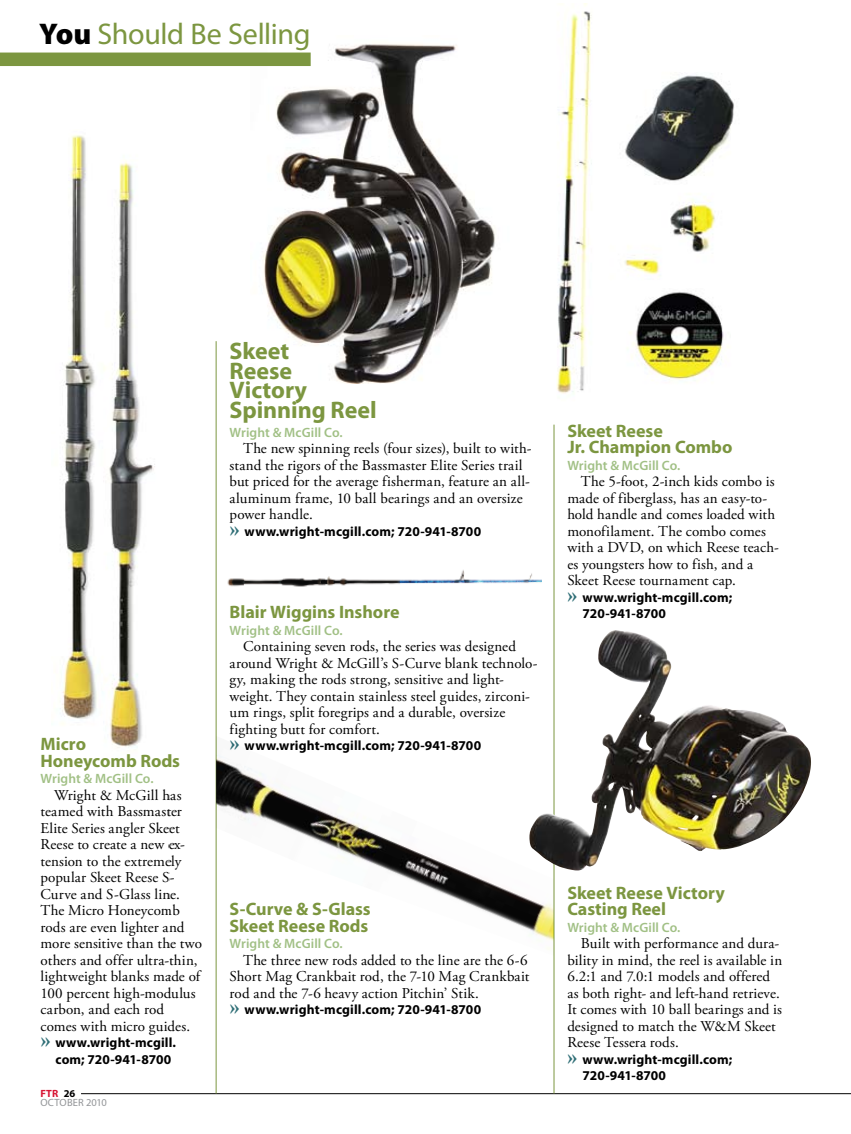
<style>
.page{position:relative;width:851px;height:1134px;background:#fff}
.page>*{position:absolute;margin:0;border:0;box-sizing:border-box;transform-origin:0 0}
.t1{font:30px "Myriad Pro";letter-spacing:-.01em;color:#7c9640}
.t2{font:700 24px/19.5px "Myriad Pro";letter-spacing:-.005em;color:#7c9640}
.t3{font:700 18px/16.5px "Myriad Pro";color:#7c9640}
.t4{font:15px/16.5px "Adobe Garamond Pro";letter-spacing:.01em;color:#000}
.t5{font:700 13.5px/16.5px "Myriad Pro";letter-spacing:.01em;color:#000}
.t6{font:600 13.5px "Myriad Pro";letter-spacing:.005em;color:#a1c085}
.t7{font:10.5px/9px "Myriad Pro";letter-spacing:.005em;color:#939598}
.s1{font-weight:900;color:#000}
.s2{font-family:"Adobe Garamond Pro";font-size:24px;color:#2e6e76}
.s3{font-weight:700;color:#d71635}
.s4{font-weight:700;color:#000}
</style>
<div class="page">
<hr style="left:81px;top:1093px;width:769px;height:1px;background:#000">
<hr style="left:216px;top:341px;width:1px;height:752px;background:#7c9640">
<hr style="left:553px;top:425px;width:1px;height:668px;background:#7c9640">
<img style="left:62px;top:135px;width:93px;height:613px">
<img style="left:250px;top:44px;width:245px;height:339px">
<img style="left:556px;top:4px;width:178px;height:390px">
<img style="left:227px;top:570px;width:314px;height:17px">
<div style="left:0;top:53px;width:310px;height:13px;background:#7c9640"></div>
<img style="left:216px;top:736px;width:338px;height:220px">
<img style="left:529px;top:633px;width:282px;height:238px">
<h1 class="t1" style="left:39px;top:16px;width:273px"><span class="s1">You</span> Should Be Selling</h1>
<p class="t3" style="left:40px;top:735px;width:141px">Micro<br>Honeycomb Rods</p>
<p class="t6" style="left:40px;top:770px;width:113px">Wright &amp; McGill Co.</p>
<p class="t4" style="left:40px;top:787px;width:163px;text-indent:14px">Wright &amp; McGill has teamed with Bassmaster<br>Elite Series angler Skeet<br>Reese to create a new ex&shy;tension to the extremely popular Skeet Reese S-<br>Curve and S-Glass line.<br>The Micro Honeycomb rods are even lighter and more sensitive than the two others and offer ultra-thin, lightweight blanks made of<br>100 percent high-modulus carbon, and each rod comes with micro guides.</p>
<p class="t5" style="left:56px;top:1034px;width:122px;text-indent:-15px"><span class="s2">»</span> www.wright-mcgill. com; 720-941-8700</p>
<p class="t7" style="left:40px;top:1089px;width:68px"><span class="s3">ftr</span> <span class="s4">26<br></span>October 2010</p>
<h2 class="t2" style="left:230px;top:341px;width:149px">Skeet<br>Reese<br>Victory<br>Spinning Reel</h2>
<p class="t6" style="left:230px;top:423px;width:113px">Wright &amp; McGill Co.</p>
<p class="t4" style="left:229px;top:441px;width:303px;text-indent:14px">The new spinning reels (four sizes), built to with&shy;stand the rigors of the Bassmaster Elite Series trail but priced for the average fisherman, feature an all&shy;aluminum frame, 10 ball bearings and an oversize power handle.</p>
<p class="t5" style="left:229px;top:522px;width:253px"><span class="s2">»</span> www.wright-mcgill.com; 720-941-8700</p>
<p class="t3" style="left:230px;top:603px;width:171px">Blair Wiggins Inshore</p>
<p class="t6" style="left:230px;top:621px;width:113px">Wright &amp; McGill Co.</p>
<p class="t4" style="left:230px;top:639px;width:309px;text-indent:14px">Containing seven rods, the series was designed around Wright &amp; McGill’s S-Curve blank technolo&shy;gy, making the rods strong, sensitive and light&shy;weight. They contain stainless steel guides, zirconi&shy;um rings, split foregrips and a durable, oversize fighting butt for comfort.</p>
<p class="t5" style="left:229px;top:737px;width:253px"><span class="s2">»</span> www.wright-mcgill.com; 720-941-8700</p>
<p class="t3" style="left:230px;top:900px;width:142px">S-Curve &amp; S-Glass<br>Skeet Reese Rods</p>
<p class="t6" style="left:230px;top:935px;width:113px">Wright &amp; McGill Co.</p>
<p class="t4" style="left:230px;top:952px;width:301px;text-align:justify;text-indent:14px">The three new rods added to the line are the 6-6<br>Short Mag Crankbait rod, the 7-10 Mag Crankbait rod and the 7-6 heavy action Pitchin’ Stik.</p>
<p class="t5" style="left:229px;top:1001px;width:253px"><span class="s2">»</span> www.wright-mcgill.com; 720-941-8700</p>
<p class="t3" style="left:567px;top:422px;width:167px">Skeet Reese<br>Jr. Champion Combo</p>
<p class="t6" style="left:567px;top:456px;width:113px">Wright &amp; McGill Co.</p>
<p class="t4" style="left:567px;top:474px;width:213px;text-indent:14px">The 5-foot, 2-inch kids combo is made of fiberglass, has an easy-to&shy;hold handle and comes loaded with monofilament. The combo comes with a DVD, on which Reese teach&shy;es youngsters how to fish, and a<br>Skeet Reese tournament cap.</p>
<p class="t5" style="left:582px;top:588px;width:151px;text-indent:-15px"><span class="s2">»</span> www.wright-mcgill.com;<br>720-941-8700</p>
<p class="t3" style="left:567px;top:884px;width:159px">Skeet Reese Victory<br>Casting Reel</p>
<p class="t6" style="left:567px;top:918px;width:113px">Wright &amp; McGill Co.</p>
<p class="t4" style="left:567px;top:936px;width:216px;text-indent:14px">Built with performance and dura&shy;bility in mind, the reel is available in 6.2:1 and 7.0:1 models and offered as both right- and left-hand retrieve.<br>It comes with 10 ball bearings and is designed to match the W&amp;M Skeet Reese Tessera rods.</p>
<p class="t5" style="left:582px;top:1050px;width:151px;text-indent:-15px"><span class="s2">»</span> www.wright-mcgill.com;<br>720-941-8700</p>
</div>
